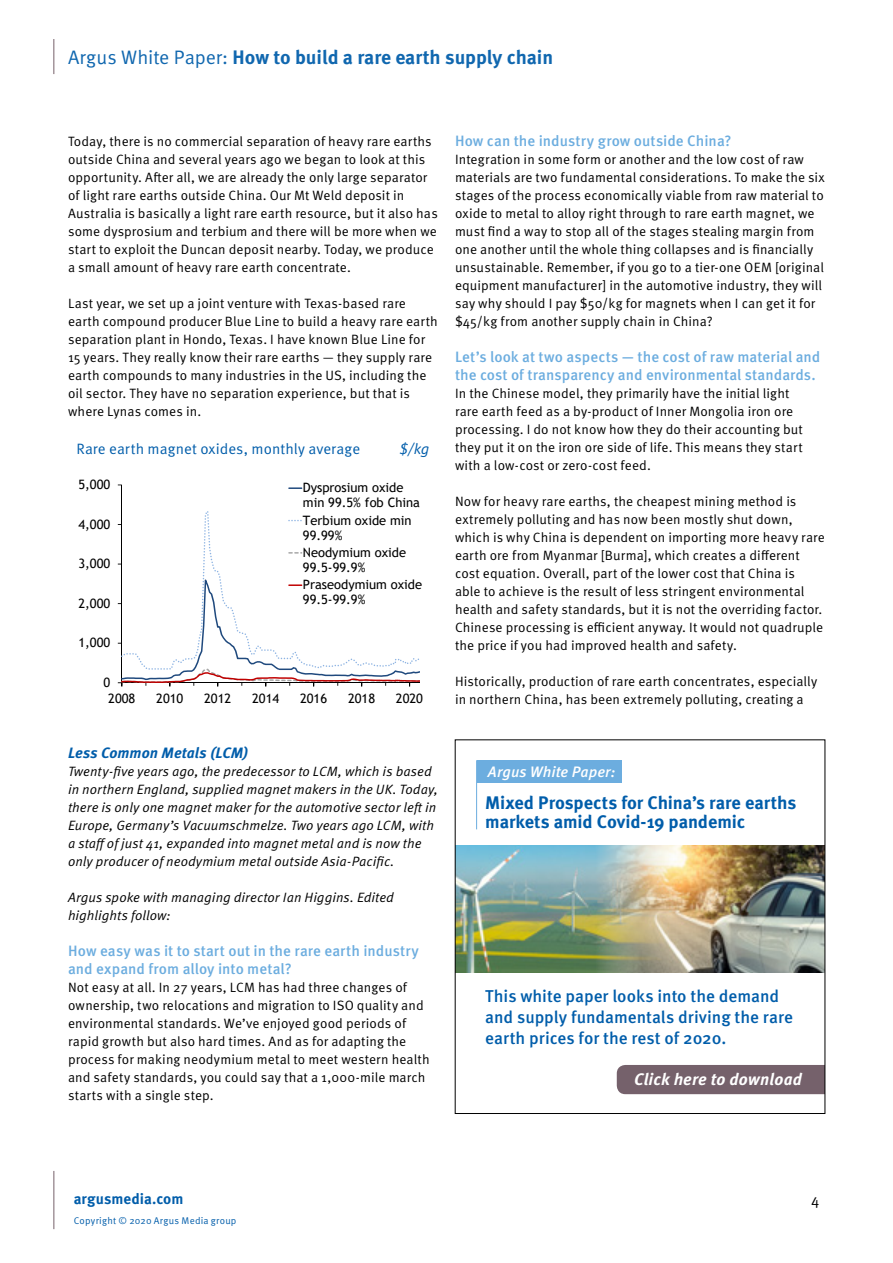
<style>
.page{position:relative;width:893px;height:1263px;background:#fff}
.page>*{position:absolute;margin:0;border:0;box-sizing:border-box;transform-origin:0 0}
.t1{font:700 19.5px "Meta Pro";letter-spacing:-.005em;color:#1067af}
.t2{font:700 18.15px/19.6px "Meta Pro";letter-spacing:-.005em;color:#005daa}
.t3{font:500 17.1px/21.1px "Meta Pro";letter-spacing:-.005em;color:#005daa}
.t4{font:italic 700 16.65px "Meta Pro";letter-spacing:.01em;color:#fff}
.t5{font:italic 500 15.15px "Meta Pro";letter-spacing:.005em;color:#fff}
.t6{font:500 15px/18px "Meta Pro";letter-spacing:.005em;color:#6caddf}
.t7{font:15px "Meta Pro Norm";letter-spacing:.005em;color:#005daa}
.t8{font:italic 700 15px "Meta Pro";letter-spacing:.005em;color:#005daa}
.t9{font:700 15px "Meta Pro";color:#005daa}
.t10{font:15px "Meta Pro Norm Ita";color:#005daa}
.t11{font:15px "Meta Pro Norm";color:#000}
.t12{font:13.5px/18px "Meta Pro Norm";letter-spacing:.005em;color:#000}
.t13{font:13.5px/18px "Meta Pro Norm Ita";letter-spacing:.005em;color:#000}
.t14{font:12.9px/15px "Trebuchet MS";color:#000}
.t15{font:9.75px "Meta Pro Norm";letter-spacing:.025em;color:#005daa}
.s1{font-family:"Meta Pro Norm";font-weight:400}
</style>
<div class="page">
<hr style="left:53px;top:39px;width:1px;height:35px;background:#76616a">
<hr style="left:53px;top:1171px;width:1px;height:58px;background:#76616a">
<hr style="left:121px;top:485px;width:1px;height:198px;background:#000">
<svg style="left:202px;top:511px;width:101px;height:68px"></svg>
<svg style="left:288px;top:487px;width:14px;height:2px"></svg>
<svg style="left:288px;top:520px;width:14px;height:1px"></svg>
<svg style="left:288px;top:552px;width:14px;height:2px"></svg>
<svg style="left:118px;top:579px;width:302px;height:108px"></svg>
<hr style="left:476px;top:760px;width:1px;height:69px;background:#6caddf">
<img style="left:681px;top:845px;width:142px;height:128px">
<div style="left:617px;top:1065px;width:206px;height:29px;background:#75616b"></div>
<div style="left:477px;top:760px;width:144px;height:22px;background:#6caddf"></div>
<img style="left:457px;top:845px;width:224px;height:128px">
<div style="left:455px;top:740px;width:370px;height:374px;border:1px solid #000"></div>
<h1 class="t1" style="left:68px;top:42px;width:487px"><span class="s1">Argus White Paper:</span> How to build a rare earth supply chain</h1>
<p class="t12" style="left:68px;top:131px;width:371px">Today, there is no commercial separation of heavy rare earths outside China and several years ago we began to look at this opportunity. After all, we are already the only large separator of light rare earths outside China. Our Mt Weld deposit in Australia is basically a light rare earth resource, but it also has some dysprosium and terbium and there will be more when we start to exploit the Duncan deposit nearby. Today, we produce a small amount of heavy rare earth concentrate.</p>
<p class="t12" style="left:68px;top:293px;width:371px">Last year, we set up a joint venture with Texas-based rare earth compound producer Blue Line to build a heavy rare earth separation plant in Hondo, Texas. I have known Blue Line for 15 years. They really know their rare earths — they supply rare earth compounds to many industries in the US, including the oil sector. They have no separation experience, but that is where Lynas comes in.</p>
<p class="t7" style="left:77px;top:437px;width:285px">Rare earth magnet oxides, monthly average</p>
<p class="t10" style="left:400px;top:437px;width:31px">$/kg</p>
<p class="t14" style="left:78px;top:477px;width:33px">5,000</p>
<p class="t14" style="left:78px;top:516px;width:33px">4,000</p>
<p class="t14" style="left:78px;top:556px;width:33px">3,000</p>
<p class="t14" style="left:78px;top:596px;width:33px">2,000</p>
<p class="t14" style="left:78px;top:635px;width:33px">1,000</p>
<p class="t14" style="left:104px;top:675px;width:8px">0</p>
<p class="t14" style="left:303px;top:480px;width:119px">Dysprosium oxide min 99.5% fob China</p>
<p class="t14" style="left:303px;top:512px;width:110px">Terbium oxide min<br>99.99%</p>
<p class="t14" style="left:303px;top:545px;width:105px">Neodymium oxide<br>99.5-99.9%</p>
<p class="t14" style="left:303px;top:577px;width:121px">Praseodymium oxide<br>99.5-99.9%</p>
<p class="t14" style="left:108px;top:691px;width:29px">2008</p>
<p class="t14" style="left:156px;top:691px;width:29px">2010</p>
<p class="t14" style="left:204px;top:691px;width:29px">2012</p>
<p class="t14" style="left:252px;top:691px;width:29px">2014</p>
<p class="t14" style="left:300px;top:691px;width:29px">2016</p>
<p class="t14" style="left:348px;top:691px;width:29px">2018</p>
<p class="t14" style="left:396px;top:691px;width:29px">2020</p>
<p class="t8" style="left:68px;top:741px;width:182px">Less Common Metals (LCM)</p>
<p class="t13" style="left:68px;top:761px;width:371px">Twenty-five years ago, the predecessor to LCM, which is based in northern England, supplied magnet makers in the UK. Today, there is only one magnet maker for the automotive sector left in Europe, Germany’s Vacuumschmelze. Two years ago LCM, with a staff of just 41, expanded into magnet metal and is now the only producer of neodymium metal outside Asia-Pacific.</p>
<p class="t13" style="left:68px;top:887px;width:327px">Argus spoke with managing director Ian Higgins. Edited highlights follow:</p>
<p class="t6" style="left:68px;top:940px;width:352px">How easy was it to start out in the rare earth industry and expand from alloy into metal?</p>
<p class="t12" style="left:68px;top:977px;width:363px">Not easy at all. In 27 years, LCM has had three changes of ownership, two relocations and migration to ISO quality and environmental standards. We’ve enjoyed good periods of rapid growth but also hard times. And as for adapting the process for making neodymium metal to meet western health and safety standards, you could say that a 1,000-mile march starts with a single step.</p>
<p class="t6" style="left:455px;top:130px;width:278px">How can the industry grow outside China?</p>
<p class="t12" style="left:455px;top:149px;width:371px">Integration in some form or another and the low cost of raw materials are two fundamental considerations. To make the six stages of the process economically viable from raw material to oxide to metal to alloy right through to rare earth magnet, we must find a way to stop all of the stages stealing margin from one another until the whole thing collapses and is financially unsustainable. Remember, if you go to a tier-one OEM [original equipment manufacturer] in the automotive industry, they will say why should I pay $50/kg for magnets when I can get it for $45/kg from another supply chain in China?</p>
<p class="t6" style="left:455px;top:346px;width:367px">Let’s look at two aspects — the cost of raw material and the cost of transparency and environmental standards.</p>
<p class="t12" style="left:455px;top:383px;width:349px">In the Chinese model, they primarily have the initial light rare earth feed as a by-product of Inner Mongolia iron ore processing. I do not know how they do their accounting but they put it on the iron ore side of life. This means they start with a low-cost or zero-cost feed.</p>
<p class="t12" style="left:455px;top:491px;width:371px">Now for heavy rare earths, the cheapest mining method is extremely polluting and has now been mostly shut down, which is why China is dependent on importing more heavy rare earth ore from Myanmar [Burma], which creates a different cost equation. Overall, part of the lower cost that China is<br>able to achieve is the result of less stringent environmental health and safety standards, but it is not the overriding factor.<br>Chinese processing is efficient anyway. It would not quadruple the price if you had improved health and safety.</p>
<p class="t12" style="left:455px;top:671px;width:364px">Historically, production of rare earth concentrates, especially in northern China, has been extremely polluting, creating a</p>
<p class="t5" style="left:488px;top:759px;width:129px">Argus White Paper:</p>
<h2 class="t2" style="left:485px;top:791px;width:313px">Mixed Prospects for China’s rare earths markets amid Covid-19 pandemic</h2>
<p class="t3" style="left:485px;top:984px;width:309px">This white paper looks into the demand and supply fundamentals driving the rare earth prices for the rest of 2020.</p>
<p class="t4" style="left:634px;top:1066px;width:169px">Click here to download</p>
<p class="t9" style="left:74px;top:1187px;width:111px">argusmedia.com</p>
<p class="t15" style="left:74px;top:1214px;width:164px">Copyright © 2020 Argus Media group</p>
<p class="t11" style="left:811px;top:1188px;width:10px">4</p>
</div>
